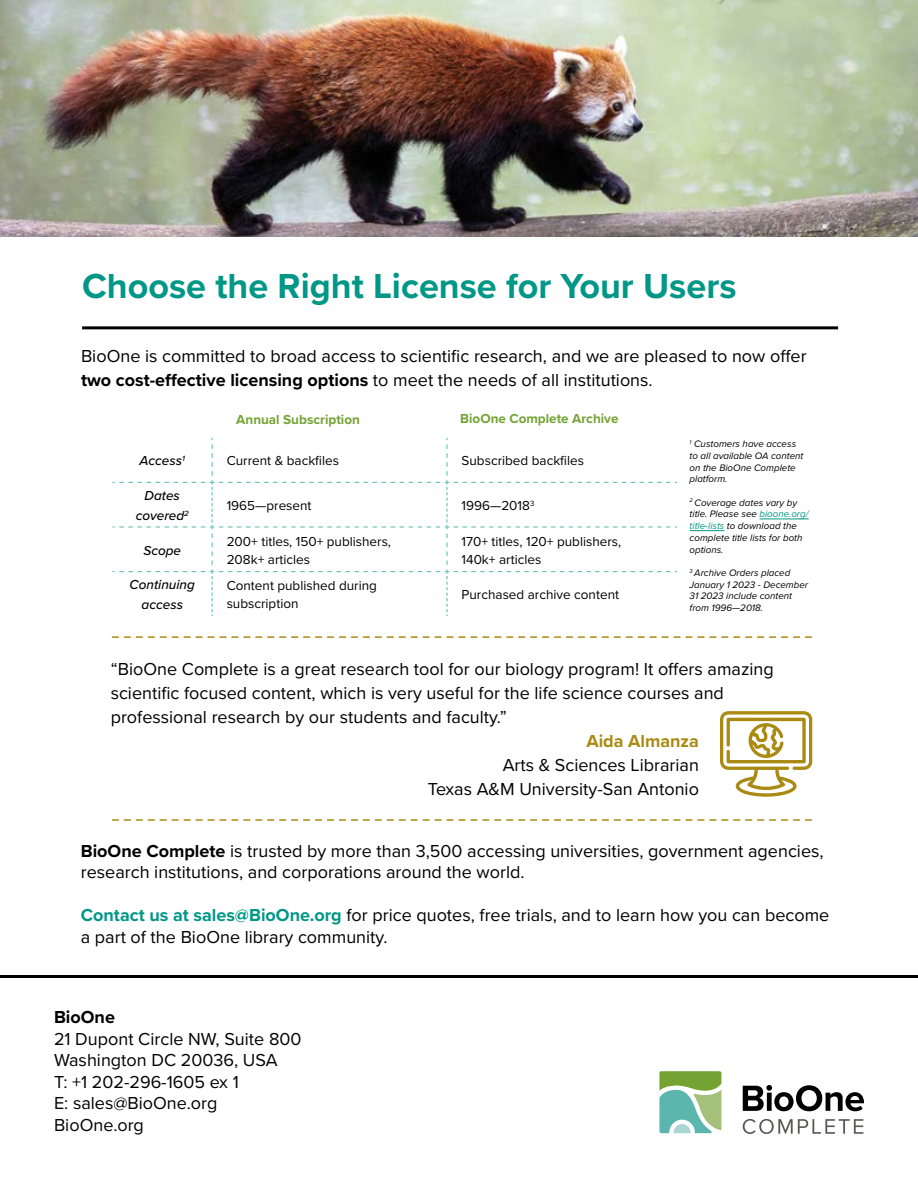
<style>
.page{position:relative;width:918px;height:1188px;background:#fff}
.page>*{position:absolute;margin:0;border:0;box-sizing:border-box;transform-origin:0 0}
.t1{font:700 36px "Proxima Nova";color:#009787}
.t2{font:18px/21.6px "Proxima Nova";color:#000}
.t3{font:700 18px "Proxima Nova";color:#a98a13}
.t4{font:700 18px "Proxima Nova";color:#000}
.t5{font:13.5px/18px "Proxima Nova";color:#000}
.t6{font:italic 500 13.5px/20.2px "Proxima Nova";color:#000;text-align:center}
.t7{font:700 13.5px "Proxima Nova";color:#74a333}
.t8{font:italic 9.75px/11.7px "Proxima Nova";color:#000}
.s1{font-weight:700}
.s2{color:#009787}
.s3{font-weight:700;color:#009787}
</style>
<div class="page">
<hr style="left:0;top:975px;width:918px;height:3px;background:#000">
<svg style="left:659px;top:1071px;width:62px;height:62px"></svg>
<svg style="left:743px;top:1119px;width:120px;height:15px"></svg>
<svg style="left:743px;top:1085px;width:121px;height:26px"></svg>
<hr style="left:82px;top:326px;width:756px;height:3px;background:#000">
<img style="left:0;top:0;width:918px;height:236px">
<svg style="left:112px;top:438px;width:565px;height:178px"></svg>
<hr style="left:759px;top:519px;width:50px;height:1px;background:#009787">
<hr style="left:690px;top:530px;width:34px;height:1px;background:#009787">
<svg style="left:720px;top:711px;width:92px;height:86px"></svg>
<svg style="left:112px;top:636px;width:700px;height:2px"></svg>
<svg style="left:112px;top:819px;width:700px;height:2px"></svg>
<h1 class="t1" style="left:82px;top:259px;width:656px">Choose the Right License for Your Users</h1>
<p class="t2" style="left:81px;top:344px;width:727px;line-height:24px">BioOne is committed to broad access to scientific research, and we are pleased to now offer <span class="s1">two cost-effective licensing options</span> to meet the needs of all institutions.</p>
<p class="t7" style="left:236px;top:409px;width:125px">Annual Subscription</p>
<p class="t7" style="left:460px;top:409px;width:160px">BioOne Complete Archive</p>
<p class="t6" style="left:140px;top:450px;width:47px">Access<sup>1</sup></p>
<p class="t5" style="left:227px;top:451px;width:114px">Current &amp; backfiles</p>
<p class="t5" style="left:462px;top:451px;width:124px">Subscribed backfiles</p>
<p class="t6" style="left:136px;top:485px;width:55px">Dates covered<sup>2</sup></p>
<p class="t5" style="left:227px;top:496px;width:86px">1965—present</p>
<p class="t5" style="left:462px;top:496px;width:74px">1996—2018<sup>3</sup></p>
<p class="t6" style="left:143px;top:540px;width:39px">Scope</p>
<p class="t5" style="left:227px;top:532px;width:166px">200+ titles, 150+ publishers,<br>208k+ articles</p>
<p class="t5" style="left:462px;top:532px;width:161px">170+ titles, 120+ publishers,<br>140k+ articles</p>
<p class="t6" style="left:130px;top:574px;width:67px">Continuing access</p>
<p class="t5" style="left:227px;top:576px;width:152px">Content published during subscription</p>
<p class="t5" style="left:462px;top:585px;width:159px">Purchased archive content</p>
<p class="t8" style="left:690px;top:438px;width:115px"><sup>1</sup> Customers have access to all available OA content on the BioOne Complete platform.</p>
<p class="t8" style="left:690px;top:496px;width:121px"><sup>2</sup> Coverage dates vary by title. Please see <span class="s2">bioone.org/ title-lists</span> to download the complete title lists for both options.</p>
<p class="t8" style="left:690px;top:566px;width:120px"><sup>3</sup> Archive Orders placed<br>January 1 2023 - December<br>31 2023 include content from 1996—2018.</p>
<p class="t2" style="left:111px;top:656px;width:665px;line-height:24px">“BioOne Complete is a great research tool for our biology program! It offers amazing scientific focused content, which is very useful for the life science courses and professional research by our students and faculty.”</p>
<p class="t3" style="left:586px;top:727px;width:114px">Aida Almanza</p>
<p class="t2" style="left:428px;top:752px;width:273px;line-height:24px;text-align:right">Arts &amp; Sciences Librarian<br>Texas A&amp;M University-San Antonio</p>
<p class="t2" style="left:81px;top:839px;width:744px"><span class="s1">BioOne Complete</span> is trusted by more than 3,500 accessing universities, government agencies, research institutions, and corporations around the world.</p>
<p class="t2" style="left:81px;top:904px;width:750px"><span class="s3">Contact us at sales@BioOne.org</span> for price quotes, free trials, and to learn how you can become a part of the BioOne library community.</p>
<p class="t4" style="left:54px;top:1004px;width:62px">BioOne</p>
<p class="t2" style="left:54px;top:1027px;width:249px">21 Dupont Circle NW, Suite 800<br>Washington DC 20036, USA<br>T: +1 202-296-1605 ex 1<br>E: sales@BioOne.org<br>BioOne.org</p>
</div>
